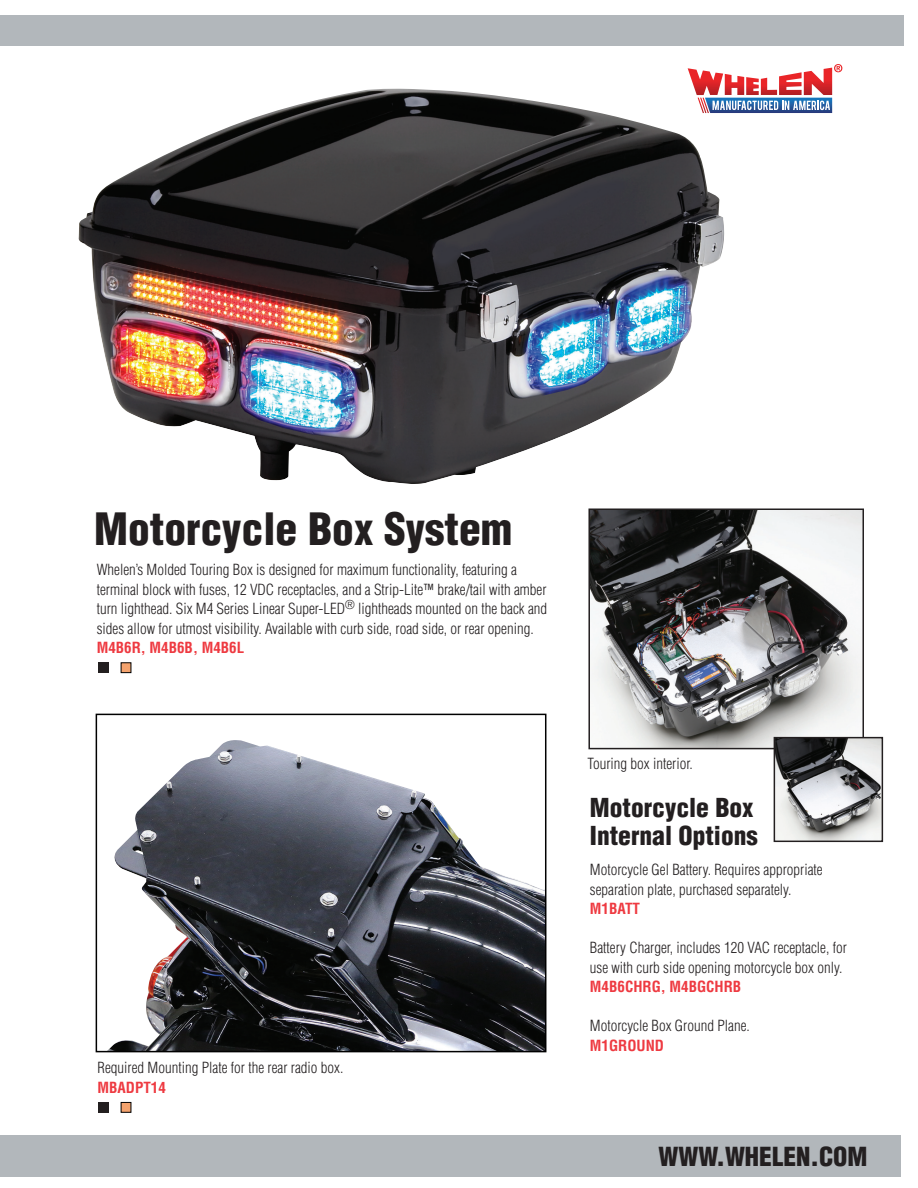
<style>
.page{position:relative;width:918px;height:1188px;background:#fff}
.page>*{position:absolute;margin:0;border:0;box-sizing:border-box;transform-origin:0 0}
.t1{font:900 condensed 43.5px "Helvetica";color:#231f20}
.Body{font:900 condensed 25.65px "Helvetica";color:#231f20}
.Body-2{font:900 condensed 25.5px "Helvetica";color:#231f20}
.Body-3{font:300 condensed 15px/19.5px "Helvetica";color:#231f20}
.Body-4{font:700 condensed 15px "Helvetica";color:#ee3a41}
</style>
<div class="page">
<div style="left:0;top:15px;width:904px;height:30px;background:#b2b7bb"></div>
<img style="left:591px;top:511px;width:270px;height:235px">
<div style="left:588px;top:508px;width:276px;height:241px;border:2px solid #231f20"></div>
<svg style="left:688px;top:64px;width:154px;height:49px"></svg>
<img style="left:109px;top:740px;width:434px;height:309px">
<div style="left:96px;top:714px;width:450px;height:338px;border:2px solid #000"></div>
<img style="left:78px;top:89px;width:649px;height:395px">
<div style="left:0;top:1136px;width:901px;height:41px;background:#b2b7bb"></div>
<div style="left:98px;top:1102px;width:11px;height:11px;background:#231f20"></div>
<div style="left:98px;top:663px;width:11px;height:10px;background:#231f20"></div>
<div style="left:121px;top:1102px;width:10px;height:11px;background:#f4a36e;border:1px solid #000"></div>
<div style="left:121px;top:663px;width:10px;height:10px;background:#f4a36e;border:1px solid #000"></div>
<img style="left:777px;top:740px;width:103px;height:99px">
<div style="left:774px;top:737px;width:109px;height:105px;border:2px solid #231f20"></div>
<p class="t1" style="left:94px;top:501px;width:419px">Motorcycle Box System</p>
<p class="Body-3" style="left:97px;top:560px;width:452px">Whelen’s Molded Touring Box is designed for maximum functionality, featuring a terminal block with fuses, 12 VDC receptacles, and a Strip-Lite™ brake/tail with amber turn lighthead. Six M4 Series Linear Super-LED<sup>®</sup> lightheads mounted on the back and sides allow for utmost visibility. Available with curb side, road side, or rear opening.</p>
<p class="Body-4" style="left:97px;top:638px;width:149px">M4B6R, M4B6B, M4B6L</p>
<p class="Body-3" style="left:98px;top:1058px;width:247px">Required Mounting Plate for the rear radio box.</p>
<p class="Body-4" style="left:98px;top:1078px;width:70px">MBADPT14</p>
<p class="Body-3" style="left:588px;top:753px;width:107px">Touring box interior.</p>
<p class="Body-2" style="left:590px;top:791px;width:165px">Motorcycle Box</p>
<p class="Body-2" style="left:590px;top:820px;width:169px">Internal Options</p>
<p class="Body-3" style="left:590px;top:860px;width:234px">Motorcycle Gel Battery. Requires appropriate separation plate, purchased separately.</p>
<p class="Body-4" style="left:590px;top:899px;width:52px">M1BATT</p>
<p class="Body-3" style="left:590px;top:938px;width:258px">Battery Charger, includes 120 VAC receptacle, for use with curb side opening motorcycle box only.</p>
<p class="Body-4" style="left:590px;top:977px;width:153px">M4B6CHRG, M4BGCHRB</p>
<p class="Body-3" style="left:590px;top:1016px;width:161px">Motorcycle Box Ground Plane.</p>
<p class="Body-4" style="left:590px;top:1036px;width:76px">M1GROUND</p>
<p class="Body" style="left:659px;top:1141px;width:211px">WWW.WHELEN.COM</p>
</div>
